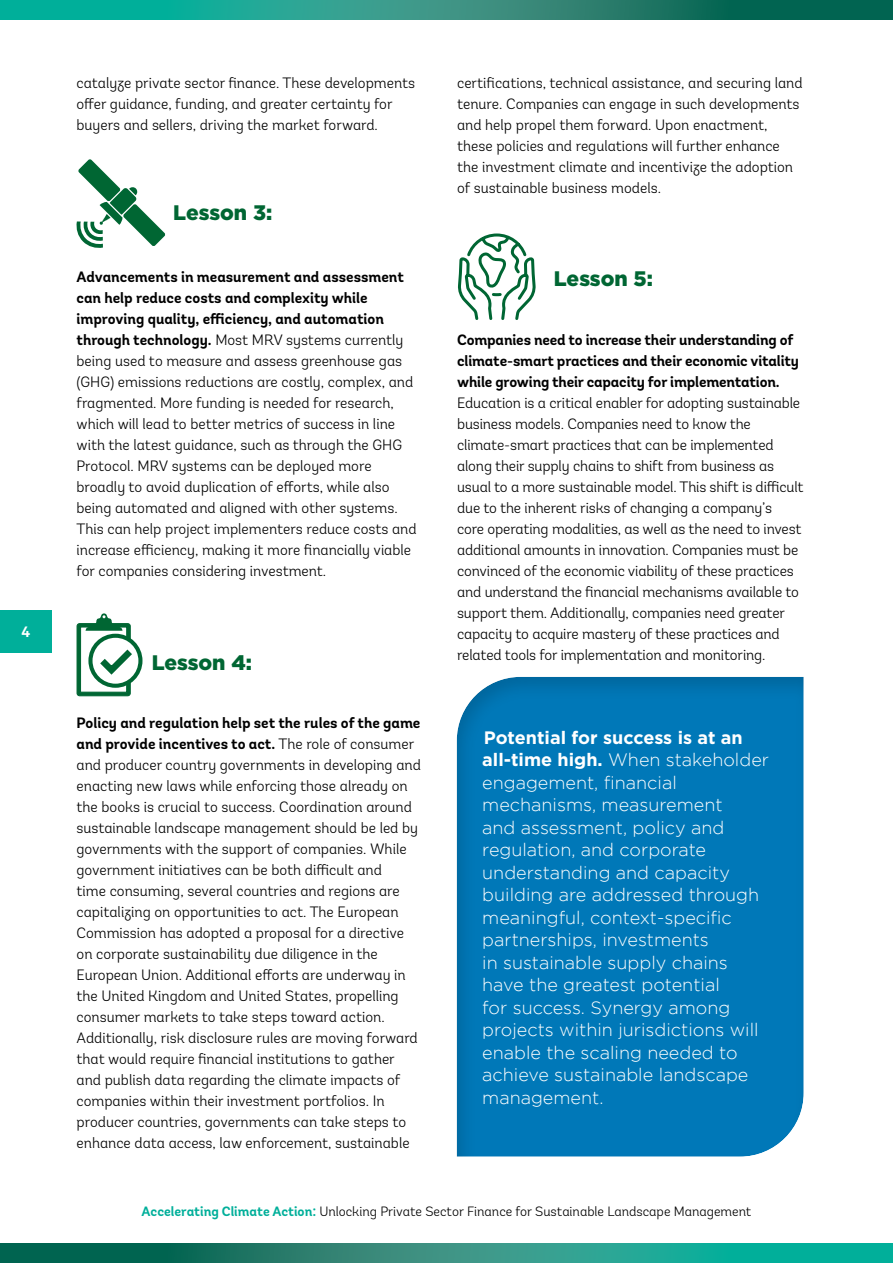
<style>
.page{position:relative;width:893px;height:1263px;background:#fff}
.page>*{position:absolute;margin:0;border:0;box-sizing:border-box;transform-origin:0 0}
.t1{font:900 21px "Gotham";color:#063}
.t2{font:300 18px/22.5px "Gotham";color:#fff}
.t3{font:300 15px/21px "Andes";color:#000}
.t4{font:700 15px/21px "Andes";letter-spacing:-.01em;color:#000}
.t5{font:700 15px "Andes";color:#fff}
.t6{font:300 13.5px "Andes";color:#000}
.s1{font-weight:700}
.s2{font-weight:700;color:#00af9a}
</style>
<div class="page">
<svg style="left:0;top:1243px;width:893px;height:20px;background:#1a8d7b"></svg>
<svg style="left:0;top:0;width:893px;height:19px;background:#1a8e7c"></svg>
<div style="left:0;top:610px;width:51px;height:43px;background:#00af9a"></div>
<div style="left:77px;top:624px;width:53px;height:72px;background:#063;border-radius:3px"></div>
<div style="left:77px;top:623px;width:54px;height:73px;border:1px solid #063;border-radius:3px"></div>
<div style="left:81px;top:627px;width:46px;height:65px;background:#fff"></div>
<div style="left:80px;top:626px;width:47px;height:67px;border:1px solid #063"></div>
<svg style="left:86px;top:613px;width:37px;height:18px"></svg>
<svg style="left:90px;top:636px;width:50px;height:50px"></svg>
<div style="left:88px;top:634px;width:54px;height:54px;border:4px solid #063;border-radius:50%"></div>
<svg style="left:93px;top:643px;width:46px;height:36px"></svg>
<svg style="left:458px;top:233px;width:78px;height:87px"></svg>
<svg style="left:76px;top:159px;width:89px;height:89px"></svg>
<div style="left:456px;top:674px;width:350px;height:483px;background:#0078b8"></div>
<p class="t5" style="left:21px;top:623px;width:10px">4</p>
<p class="t3" style="left:77px;top:72px;width:340px">catalyze private sector finance. These developments offer guidance, funding, and greater certainty for buyers and sellers, driving the market forward.</p>
<h1 class="t1" style="left:173px;top:198px;width:100px">Lesson 3:</h1>
<p class="t3" style="left:77px;top:266px;width:342px"><span class="s1">Advancements in measurement and assessment can help reduce costs and complexity while improving quality, efficiency, and automation through technology.</span> Most MRV systems currently being used to measure and assess greenhouse gas (GHG) emissions reductions are costly, complex, and fragmented. More funding is needed for research, which will lead to better metrics of success in line with the latest guidance, such as through the GHG Protocol. MRV systems can be deployed more broadly to avoid duplication of efforts, while also being automated and aligned with other systems.<br>This can help project implementers reduce costs and increase efficiency, making it more financially viable for companies considering investment.</p>
<h1 class="t1" style="left:152px;top:648px;width:102px">Lesson 4:</h1>
<p class="t3" style="left:77px;top:712px;width:346px"><span class="s1">Policy and regulation help set the rules of the game and provide incentives to act.</span> The role of consumer and producer country governments in developing and enacting new laws while enforcing those already on the books is crucial to success. Coordination around sustainable landscape management should be led by governments with the support of companies. While government initiatives can be both difficult and<br>time consuming, several countries and regions are capitalizing on opportunities to act. The European Commission has adopted a proposal for a directive on corporate sustainability due diligence in the European Union. Additional efforts are underway in the United Kingdom and United States, propelling consumer markets to take steps toward action.<br>Additionally, risk disclosure rules are moving forward that would require financial institutions to gather and publish data regarding the climate impacts of companies within their investment portfolios. In producer countries, governments can take steps to enhance data access, law enforcement, sustainable</p>
<p class="t3" style="left:457px;top:72px;width:347px">certifications, technical assistance, and securing land tenure. Companies can engage in such developments and help propel them forward. Upon enactment, these policies and regulations will further enhance the investment climate and incentivize the adoption of sustainable business models.</p>
<h1 class="t1" style="left:554px;top:264px;width:101px">Lesson 5:</h1>
<p class="t4" style="left:457px;top:330px;width:343px">Companies need to increase their understanding of climate-smart practices and their economic vitality while growing their capacity for implementation.</p>
<p class="t3" style="left:457px;top:392px;width:348px">Education is a critical enabler for adopting sustainable business models. Companies need to know the climate-smart practices that can be implemented along their supply chains to shift from business as usual to a more sustainable model. This shift is difficult due to the inherent risks of changing a company’s<br>core operating modalities, as well as the need to invest additional amounts in innovation. Companies must be convinced of the economic viability of these practices and understand the financial mechanisms available to support them. Additionally, companies need greater capacity to acquire mastery of these practices and related tools for implementation and monitoring.</p>
<p class="t2" style="left:482px;top:726px;width:288px"><span class="s1">Potential for success is at an all-time high.</span> When stakeholder engagement, financial mechanisms, measurement<br>and assessment, policy and regulation, and corporate understanding and capacity building are addressed through meaningful, context-specific partnerships, investments<br>in sustainable supply chains have the greatest potential<br>for success. Synergy among projects within jurisdictions will enable the scaling needed to achieve sustainable landscape management.</p>
<p class="t6" style="left:142px;top:1203px;width:611px"><span class="s2">Accelerating Climate Action:</span> Unlocking Private Sector Finance for Sustainable Landscape Management</p>
</div>
